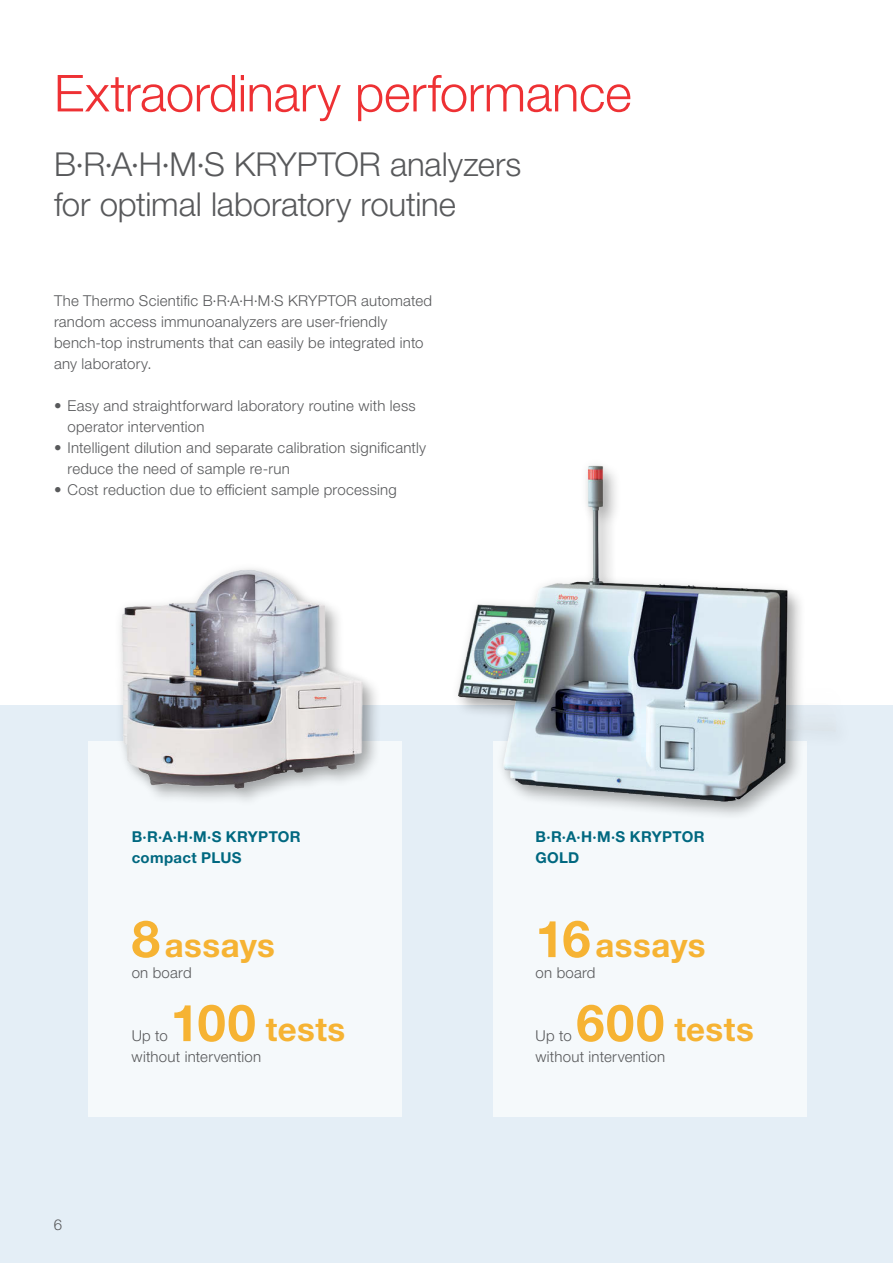
<style>
.page{position:relative;width:893px;height:1263px;background:#fff}
.page>*{position:absolute;margin:0;border:0;box-sizing:border-box;transform-origin:0 0}
.t1{font:300 51px "Helvetica Neue LTW1 G";letter-spacing:-.01em;color:#ee3134}
.t2{font:300 33px/40.5px "Helvetica Neue LTW1 G";letter-spacing:-.005em;color:#58595b}
.t3{font:700 33px "Helvetica Neue LTW1 G";letter-spacing:.015em;color:#f6b333}
.t4{font:300 15px/21px "Helvetica Neue LTW1 G";letter-spacing:.015em;color:#58595b}
.t5{font:700 15px/21px "Helvetica Neue LTW1 G";letter-spacing:.02em;color:#006880}
.s1{font-size:51px}
</style>
<div class="page">
<div style="left:0;top:705px;width:893px;height:558px;background:#e4eef6"></div>
<div style="left:89px;top:741px;width:313px;height:376px;background:#f5f9fb"></div>
<div style="left:493px;top:741px;width:313px;height:376px;background:#f5f9fb"></div>
<img style="left:88px;top:568px;width:288px;height:239px">
<div style="left:454px;top:462px;width:399px;height:359px;background:#000;opacity:.3"></div>
<div style="left:449px;top:457px;width:394px;height:354px;background:#000;opacity:.11"></div>
<img style="left:451px;top:457px;width:384px;height:375px">
<h1 class="t1" style="left:54px;top:62px;width:579px">Extraordinary performance</h1>
<h2 class="t2" style="left:54px;top:144px;width:469px">B·R·A·H·M·S KRYPTOR analyzers for optimal laboratory routine</h2>
<p class="t4" style="left:54px;top:290px;width:380px">The Thermo Scientific B·R·A·H·M·S KRYPTOR automated random access immunoanalyzers are user-friendly bench-top instruments that can easily be integrated into any laboratory.</p>
<p class="t4" style="left:68px;top:395px;width:350px;text-indent:-14px">• Easy and straightforward laboratory routine with less operator intervention</p>
<p class="t4" style="left:68px;top:437px;width:360px;text-indent:-14px">• Intelligent dilution and separate calibration significantly reduce the need of sample re-run</p>
<p class="t4" style="left:54px;top:479px;width:344px">• Cost reduction due to efficient sample processing</p>
<p class="t5" style="left:132px;top:826px;width:171px">B·R·A·H·M·S KRYPTOR compact PLUS</p>
<p class="t5" style="left:536px;top:826px;width:171px">B·R·A·H·M·S KRYPTOR<br>GOLD</p>
<p class="t4" style="left:54px;top:1214px;width:10px">6</p>
<h2 class="t3" style="left:132px;top:925px;width:145px"><span class="s1">8</span> assays</h2>
<p class="t4" style="left:132px;top:962px;width:62px">on board</p>
<h2 class="t3" style="left:171px;top:1009px;width:176px"><span class="s1">100</span> tests</h2>
<p class="t4" style="left:132px;top:1046px;width:131px">without intervention</p>
<p class="t4" style="left:132px;top:1025px;width:38px">Up to</p>
<h2 class="t3" style="left:536px;top:925px;width:172px"><span class="s1">16</span> assays</h2>
<p class="t4" style="left:536px;top:962px;width:62px">on board</p>
<h2 class="t3" style="left:576px;top:1009px;width:179px"><span class="s1">600</span> tests</h2>
<p class="t4" style="left:535px;top:1046px;width:131px">without intervention</p>
<p class="t4" style="left:536px;top:1025px;width:38px">Up to</p>
</div>
